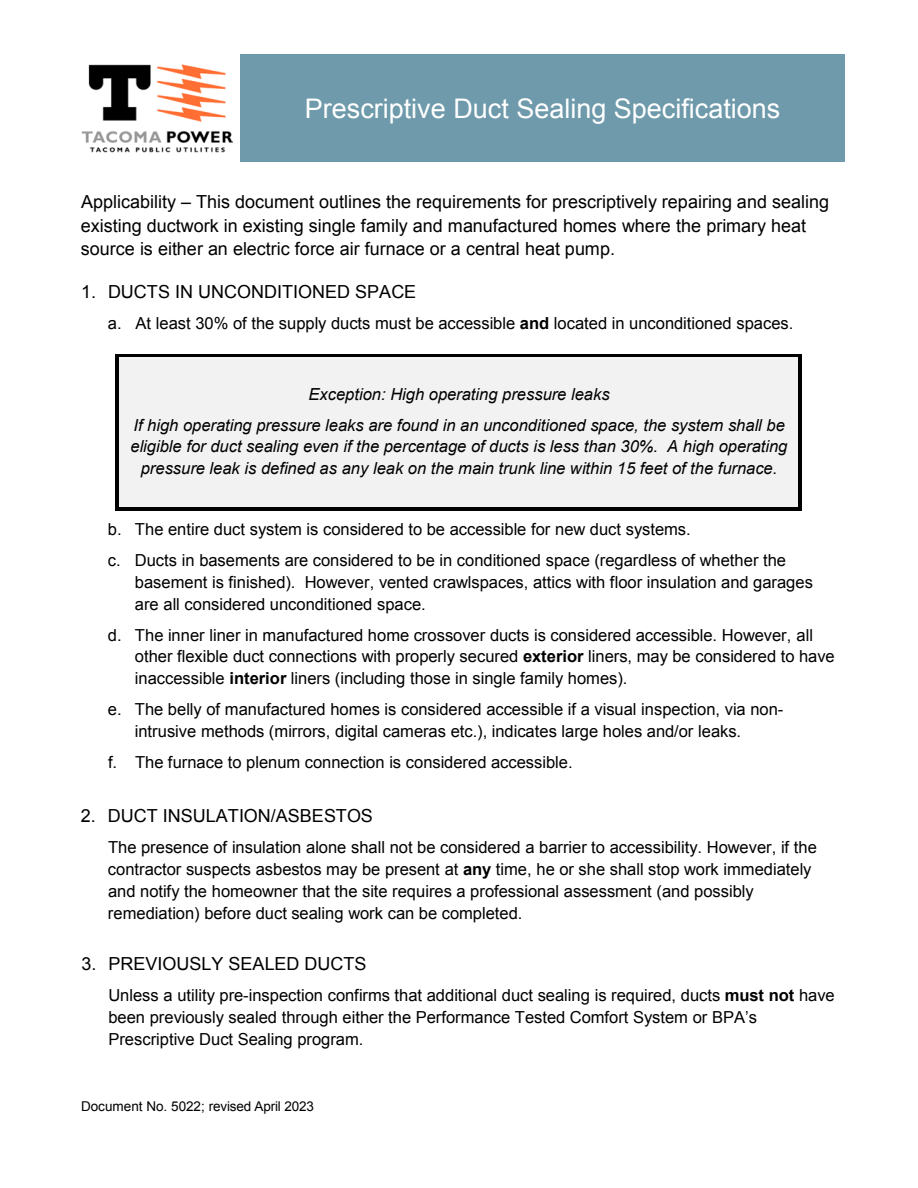
<style>
.page{position:relative;width:918px;height:1188px;background:#fff}
.page>*{position:absolute;margin:0;border:0;box-sizing:border-box;transform-origin:0 0}
.t1{font:27px "Arial";color:#fff}
.t2{font:18px/23.7px "Arial";color:#000}
.t3{font:16.5px/21.9px "Arial";color:#000}
.t4{font:italic 16.5px/30.8px "Arial";color:#000;text-align:center}
.t5{font:13.5px "Arial";letter-spacing:-.015em;color:#000}
.s1{font-weight:700}
</style>
<div class="page">
<div style="left:240px;top:54px;width:605px;height:108px;background:#6e9aab"></div>
<img style="left:81px;top:64px;width:151px;height:89px">
<div style="left:119px;top:357px;width:680px;height:151px;background:#f2f2f2"></div>
<hr style="left:119px;top:354px;width:680px;height:3px;background:#000">
<hr style="left:116px;top:357px;width:3px;height:151px;background:#000">
<hr style="left:119px;top:508px;width:680px;height:3px;background:#000">
<hr style="left:799px;top:357px;width:3px;height:151px;background:#000">
<h1 class="t1" style="left:305px;top:90px;width:477px">Prescriptive Duct Sealing Specifications</h1>
<p class="t2" style="left:81px;top:190px;width:750px">Applicability – This document outlines the requirements for prescriptively repairing and sealing existing ductwork in existing single family and manufactured homes where the primary heat source is either an electric force air furnace or a central heat pump.</p>
<p class="t2" style="left:81px;top:280px;width:337px">1. DUCTS IN UNCONDITIONED SPACE</p>
<p class="t3" style="left:136px;top:313px;width:659px">At least 30% of the supply ducts must be accessible <span class="s1">and</span> located in unconditioned spaces.</p>
<p class="t3" style="left:108px;top:313px;width:15px">a.</p>
<p class="t4" style="left:133px;top:379px;width:653px">Exception: High operating pressure leaks<br>If high operating pressure leaks are found in an unconditioned space, the system shall be</p>
<p class="t4" style="left:130px;top:436px;width:659px;line-height:21.8px">eligible for duct sealing even if the percentage of ducts is less than 30%. A high operating pressure leak is defined as any leak on the main trunk line within 15 feet of the furnace.</p>
<p class="t3" style="left:108px;top:514px;width:680px;line-height:30.9px;text-indent:27px">The entire duct system is considered to be accessible for new duct systems.<br>c. Ducts in basements are considered to be in conditioned space (regardless of whether the</p>
<p class="t3" style="left:135px;top:572px;width:680px">basement is finished). However, vented crawlspaces, attics with floor insulation and garages are all considered unconditioned space.</p>
<p class="t3" style="left:135px;top:624px;width:701px;text-indent:-27px">d. The inner liner in manufactured home crossover ducts is considered accessible. However, all other flexible duct connections with properly secured <span class="s1">exterior</span> liners, may be considered to have inaccessible <span class="s1">interior</span> liners (including those in single family homes).</p>
<p class="t3" style="left:135px;top:699px;width:650px;text-indent:-27px">e. The belly of manufactured homes is considered accessible if a visual inspection, via non&shy;intrusive methods (mirrors, digital cameras etc.), indicates large holes and/or leaks.</p>
<p class="t3" style="left:108px;top:751px;width:466px">f. The furnace to plenum connection is considered accessible.</p>
<p class="t3" style="left:108px;top:519px;width:15px">b.</p>
<p class="t2" style="left:81px;top:804px;width:294px">2. DUCT INSULATION/ASBESTOS</p>
<p class="t3" style="left:108px;top:836px;width:711px">The presence of insulation alone shall not be considered a barrier to accessibility. However, if the contractor suspects asbestos may be present at <span class="s1">any</span> time, he or she shall stop work immediately and notify the homeowner that the site requires a professional assessment (and possibly remediation) before duct sealing work can be completed.</p>
<p class="t2" style="left:81px;top:952px;width:287px">3. PREVIOUSLY SEALED DUCTS</p>
<p class="t3" style="left:108px;top:985px;width:728px">Unless a utility pre-inspection confirms that additional duct sealing is required, ducts <span class="s1">must not</span> have been previously sealed through either the Performance Tested Comfort System or BPA’s<br>Prescriptive Duct Sealing program.</p>
<p class="t5" style="left:81px;top:1097px;width:234px">Document No. 5022; revised April 2023</p>
</div>
